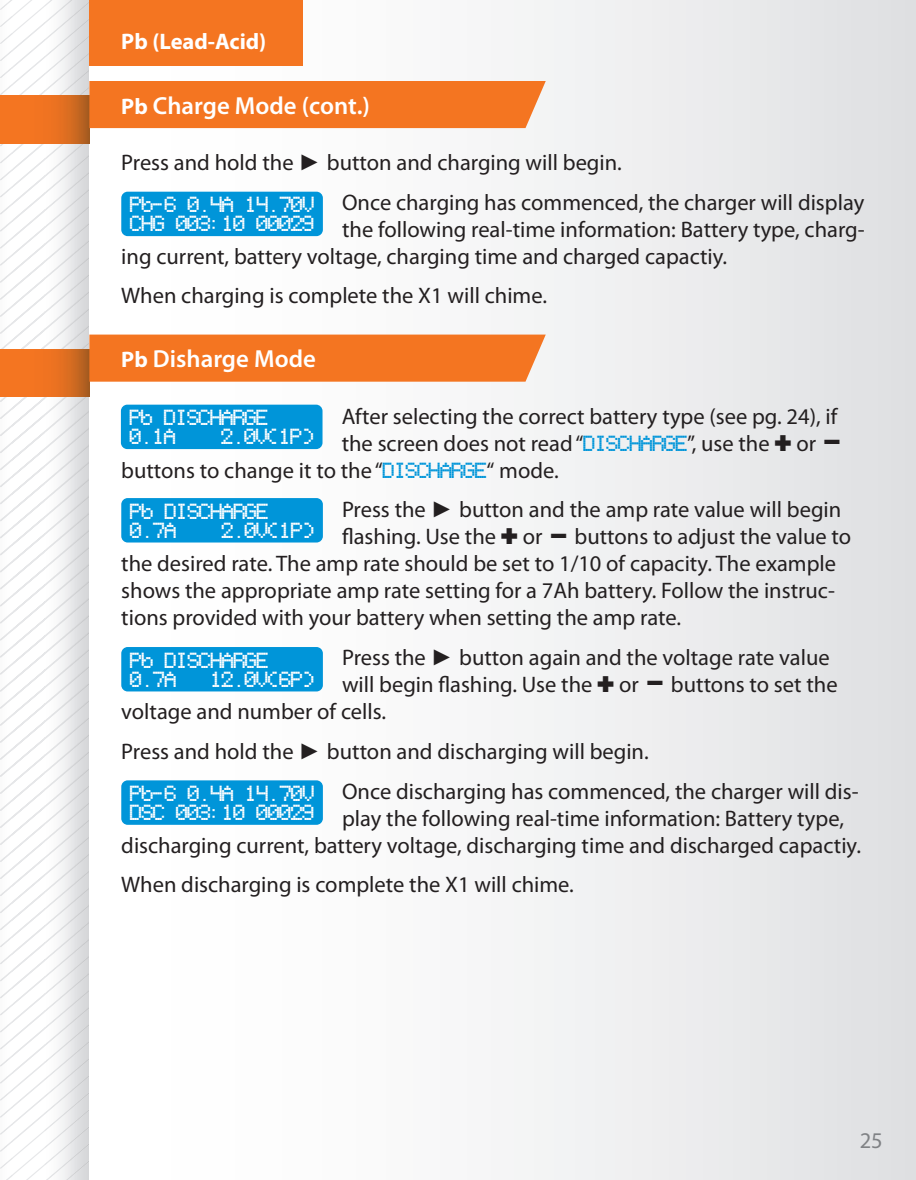
<style>
.page{position:relative;width:916px;height:1180px;background:#fff}
.page>*{position:absolute;margin:0;border:0;box-sizing:border-box;transform-origin:0 0}
.t1{font:600 24.75px "Myriad Pro";color:#fff}
.t2{font:22.5px/39.8px "Myriad Pro";color:#231f20}
.t3{font:700 22.5px "Myriad Pro";color:#fff}
.t4{font:22.5px "Myriad Pro";color:#808285}
.t5{font:18px/19.1px "Nine Pin";color:#fff}
.s1{font-weight:700;font-size:22.5px}
.s2{font-family:"Arial"}
.s3{font-family:"Nine Pin";font-size:18px;color:#0095d9}
</style>
<div class="page">
<svg style="left:12px;top:333px;width:33px;height:847px"></svg>
<img style="left:45px;top:26px;width:44px;height:70px">
<img style="left:45px;top:143px;width:44px;height:37px">
<img style="left:45px;top:180px;width:44px;height:85px">
<img style="left:45px;top:265px;width:44px;height:68px">
<img style="left:45px;top:333px;width:44px;height:847px">
<div style="left:89px;top:0;width:826px;height:1180px;background:linear-gradient(to right,#fff,#e2e3e5)"></div>
<img style="left:0;top:0;width:12px;height:44px">
<img style="left:0;top:50px;width:12px;height:46px">
<img style="left:0;top:143px;width:12px;height:55px">
<img style="left:0;top:204px;width:12px;height:62px">
<img style="left:0;top:272px;width:12px;height:77px">
<img style="left:0;top:397px;width:12px;height:22px">
<img style="left:0;top:425px;width:12px;height:755px">
<svg style="left:0;top:96px;width:89px;height:47px;background:#e47020"></svg>
<svg style="left:0;top:349px;width:89px;height:48px;background:#e47020"></svg>
<div style="left:89px;top:81px;width:456px;height:47px;background:#f47521"></div>
<div style="left:89px;top:335px;width:456px;height:47px;background:#f47521"></div>
<div style="left:89px;top:0;width:214px;height:66px;background:#f47521"></div>
<div style="left:121px;top:405px;width:201px;height:44px;background:#0095d9;border-radius:6px"></div>
<div style="left:121px;top:498px;width:202px;height:44px;background:#0095d9;border-radius:6px"></div>
<div style="left:121px;top:647px;width:202px;height:44px;background:#0095d9;border-radius:6px"></div>
<div style="left:121px;top:192px;width:202px;height:44px;background:#0095d9;border-radius:6px"></div>
<div style="left:121px;top:780px;width:202px;height:45px;background:#0095d9;border-radius:6px"></div>
<svg style="left:342px;top:528px;width:10px;height:16px"></svg>
<svg style="left:438px;top:676px;width:10px;height:16px"></svg>
<p class="t3" style="left:121px;top:27px;width:146px">Pb (Lead-Acid)</p>
<p class="t1" style="left:121px;top:90px;width:250px"><span class="s1">Pb</span> Charge Mode (cont.)</p>
<p class="t2" style="left:342px;top:142px;width:523px;text-indent:-221px">Press and hold the <span class="s2">►</span> button and charging will begin.<br>Once charging has commenced, the charger will display</p>
<p class="t2" style="left:121px;top:215px;width:744px;line-height:27px;text-indent:221px">the following real-time information: Battery type, charg&shy;ing current, battery voltage, charging time and charged capactiy.</p>
<p class="t2" style="left:121px;top:276px;width:427px">When charging is complete the X1 will chime.</p>
<p class="t5" style="left:130px;top:196px;width:186px">Pb-6 0.4A 14.70V<br>CHG 003:10 00029</p>
<p class="t1" style="left:121px;top:343px;width:196px"><span class="s1">Pb</span> Disharge Mode</p>
<p class="t2" style="left:341px;top:396px;width:497px">After selecting the correct battery type (see pg. 24), if</p>
<p class="t2" style="left:341px;top:423px;width:503px">the screen does not read “<span class="s3">DISCHARGE</span>”, use the ✚ or <sup>▬</sup></p>
<p class="t2" style="left:121px;top:450px;width:439px">buttons to change it to the “<span class="s3">DISCHARGE</span>“ mode.</p>
<p class="t2" style="left:342px;top:489px;width:500px">Press the <span class="s2">►</span> button and the amp rate value will begin</p>
<p class="t2" style="left:353px;top:516px;width:499px">ashing. Use the ✚ or <sup>▬</sup> buttons to adjust the value to</p>
<p class="t2" style="left:121px;top:543px;width:716px">the desired rate. The amp rate should be set to 1/10 of capacity. The example</p>
<p class="t2" style="left:121px;top:570px;width:715px">shows the appropriate amp rate setting for a 7Ah battery. Follow the instruc-</p>
<p class="t2" style="left:121px;top:597px;width:561px">tions provided with your battery when setting the amp rate.</p>
<p class="t2" style="left:342px;top:637px;width:489px">Press the <span class="s2">►</span> button again and the voltage rate value</p>
<p class="t2" style="left:342px;top:664px;width:497px">will begin ashing. Use the ✚ or <sup>▬</sup> buttons to set the</p>
<p class="t2" style="left:121px;top:691px;width:266px">voltage and number of cells.</p>
<p class="t2" style="left:342px;top:731px;width:518px;text-indent:-221px">Press and hold the <span class="s2">►</span> button and discharging will begin.<br>Once discharging has commenced, the charger will dis-</p>
<p class="t2" style="left:121px;top:804px;width:741px;line-height:27px;text-indent:221px">play the following real-time information: Battery type, discharging current, battery voltage, discharging time and discharged capactiy.</p>
<p class="t2" style="left:121px;top:864px;width:454px">When discharging is complete the X1 will chime.</p>
<p class="t5" style="left:130px;top:409px;width:140px">Pb DISCHARGE<br>0.1A</p>
<p class="t5" style="left:221px;top:428px;width:94px">2.0V(1P)</p>
<p class="t5" style="left:130px;top:502px;width:140px">Pb DISCHARGE<br>0.7A</p>
<p class="t5" style="left:222px;top:522px;width:94px">2.0V(1P)</p>
<p class="t5" style="left:130px;top:651px;width:140px">Pb DISCHARGE<br>0.7A</p>
<p class="t5" style="left:210px;top:670px;width:105px">12.0V(6P)</p>
<p class="t5" style="left:130px;top:785px;width:186px">Pb-6 0.4A 14.70V<br>DSC 003:10 00029</p>
<p class="t4" style="left:859px;top:1126px;width:25px">25</p>
</div>
